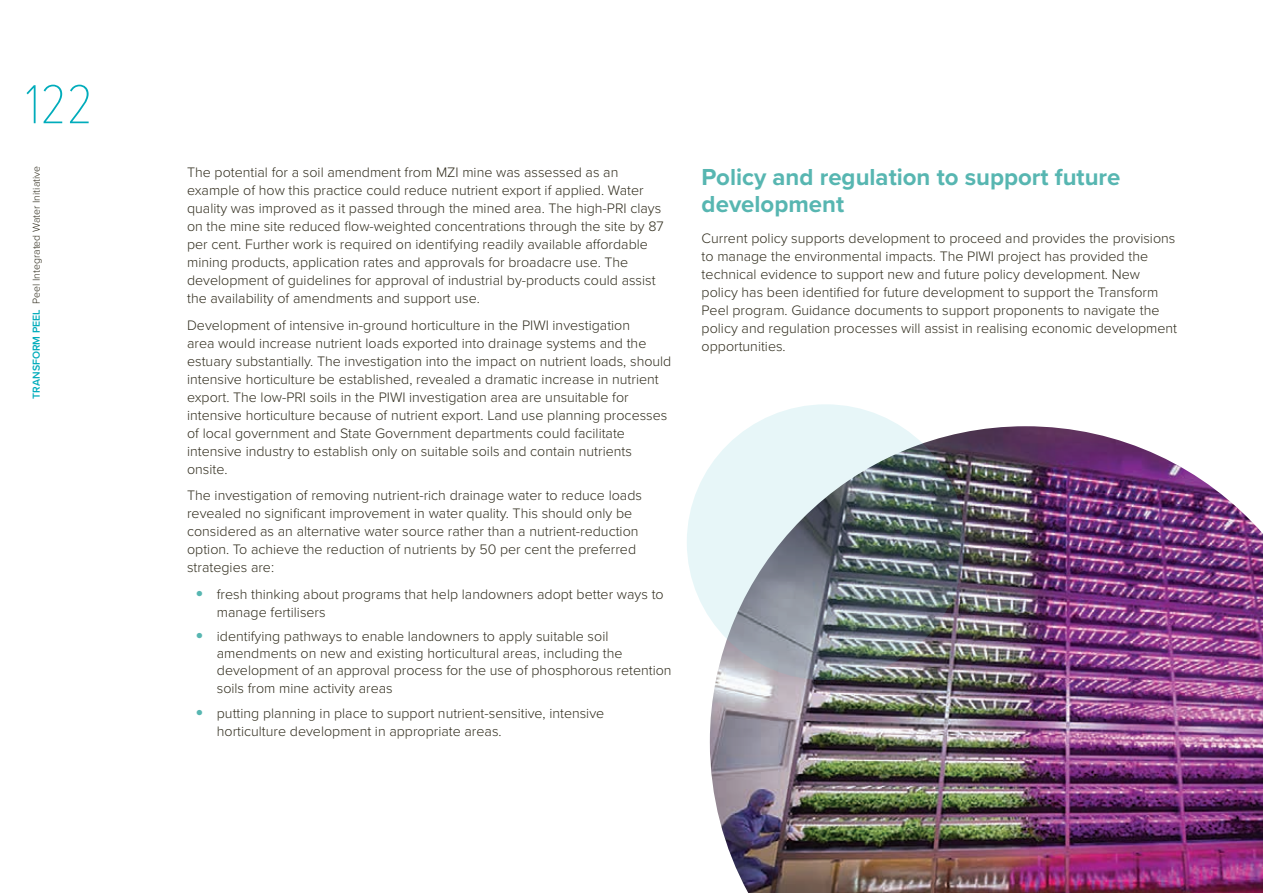
<style>
.page{position:relative;width:1263px;height:893px;background:#fff}
.page>*{position:absolute;margin:0;border:0;box-sizing:border-box;transform-origin:0 0}
.t1{font:100 57px "Proxima Nova Cond";color:#00acbb}
.t2{font:700 24px/27px "Proxima Nova";color:#57b6b1}
.t3{font:300 14.25px/18px "Proxima Nova";color:#312d1e}
.t4{font:300 10.5px "Proxima Nova";color:#312d1e}
.s1{font-weight:600;color:#00acbb}
.s2{font-weight:700;font-size:22.5px;color:#57b6b1}
</style>
<div class="page">
<img style="left:710px;top:426px;width:553px;height:467px">
<svg style="left:687px;top:404px;width:278px;height:276px;background:#9eaaae"></svg>
<h1 class="t1" style="left:25px;top:62px;width:69px">122</h1>
<p class="t4" style="left:30px;top:399px;width:234px;rotate:-90deg"><span class="s1">TRANSFORM PEEL</span> Peel Integrated Water Initiative</p>
<p class="t3" style="left:187px;top:164px;width:478px">The potential for a soil amendment from MZI mine was assessed as an example of how this practice could reduce nutrient export if applied. Water quality was improved as it passed through the mined area. The high-PRI clays on the mine site reduced flow-weighted concentrations through the site by 87 per cent. Further work is required on identifying readily available affordable mining products, application rates and approvals for broadacre use. The development of guidelines for approval of industrial by-products could assist the availability of amendments and support use.</p>
<p class="t3" style="left:187px;top:316px;width:486px">Development of intensive in-ground horticulture in the PIWI investigation<br>area would increase nutrient loads exported into drainage systems and the estuary substantially. The investigation into the impact on nutrient loads, should intensive horticulture be established, revealed a dramatic increase in nutrient export. The low-PRI soils in the PIWI investigation area are unsuitable for intensive horticulture because of nutrient export. Land use planning processes of local government and State Government departments could facilitate intensive industry to establish only on suitable soils and contain nutrients onsite.</p>
<p class="t3" style="left:187px;top:487px;width:456px">The investigation of removing nutrient-rich drainage water to reduce loads revealed no significant improvement in water quality. This should only be considered as an alternative water source rather than a nutrient-reduction option. To achieve the reduction of nutrients by 50 per cent the preferred strategies are:</p>
<p class="t3" style="left:217px;top:585px;width:448px;text-indent:-21px"><span class="s2">•</span> fresh thinking about programs that help landowners adopt better ways to manage fertilisers</p>
<p class="t3" style="left:217px;top:628px;width:456px;line-height:17.4px;text-indent:-21px"><span class="s2">•</span> identifying pathways to enable landowners to apply suitable soil amendments on new and existing horticultural areas, including the development of an approval process for the use of phosphorous retention soils from mine activity areas</p>
<p class="t3" style="left:217px;top:704px;width:389px;text-indent:-21px"><span class="s2">•</span> putting planning in place to support nutrient-sensitive, intensive horticulture development in appropriate areas.</p>
<h2 class="t2" style="left:702px;top:164px;width:420px">Policy and regulation to support future development</h2>
<p class="t3" style="left:702px;top:229px;width:477px">Current policy supports development to proceed and provides the provisions to manage the environmental impacts. The PIWI project has provided the technical evidence to support new and future policy development. New policy has been identified for future development to support the Transform Peel program. Guidance documents to support proponents to navigate the policy and regulation processes will assist in realising economic development opportunities.</p>
</div>
